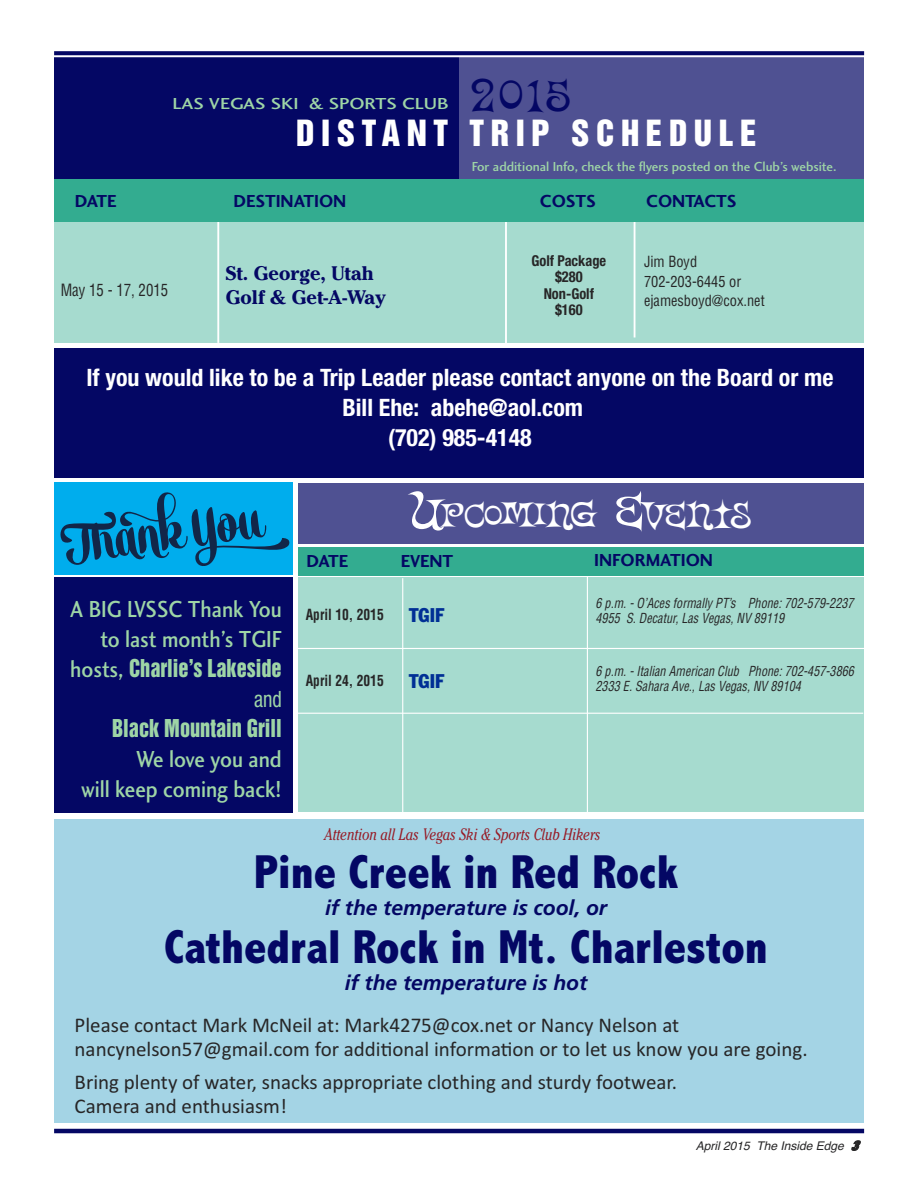
<style>
.page{position:relative;width:918px;height:1188px;background:#fff}
.page>*{position:absolute;margin:0;border:0;box-sizing:border-box;transform-origin:0 0}
.t1{font:700 72.6px "Alek";color:#122648;scale:.91 1}
.t2{font:800 condensed 48px "Abadi";color:#040764}
.t3{font:39px "Vantasyhouse";color:#040764;scale:1.2 1}
.t4{font:33px "Helvetica Inserat";letter-spacing:.2em;color:#fff}
.t5{font:31.5px "Vantasyhouse";letter-spacing:.025em;color:#fff;scale:1.4 1}
.t6{font:700 condensed 24px/30px "Helvetica Neue";color:#fff;text-align:center}
.t7{font:24px/30px "Charlotte Sans Medium Plain";color:#9ed5a6;text-align:right;scale:.9 1}
.t8{font:22.5px "Helvetica Inserat";color:#9ed5a6;scale:.9 1}
.t9{font:condensed 22.5px "Helvetica Neue";color:#9ed5a6;scale:.9 1}
.t10{font:21px/24px "Calibri";color:#272627}
.t11{font:italic 700 21px "Frutiger";color:#040764}
.t12{font:700 19.5px/24px "Cheltenham";color:#040764}
.t13{font:condensed 19.5px "Franklin Gothic";color:#002f95}
.t14{font:18px "Charlotte Sans Bold Plain";color:#040764}
.t15{font:italic 16.5px "Cheltenham";color:#971b26;scale:.8 1}
.t16{font:16.5px "Charlotte Sans Medium Plain";color:#9ed5a6;scale:1.2 1}
.t17{font:condensed 16.5px "Helvetica";color:#272627;scale:.9 1}
.t18{font:condensed 15px/19.5px "Helvetica";color:#272627;scale:.96 1}
.t19{font:700 condensed 15px/16.5px "Helvetica Neue";color:#272627;text-align:center;scale:.96 1}
.t20{font:700 condensed 15px "Helvetica";color:#272627;scale:.9 1}
.t21{font:italic condensed 13.5px/15px "Helvetica";letter-spacing:.005em;color:#272627;scale:.9 1}
.t22{font:13.5px "Charlotte Sans Medium Plain";color:#9ed5a6}
.t23{font:italic 12px "Helvetica";color:#272627}
.s1{font-family:"Charlotte Sans Medium Plain";font-size:24px}
.s2{font-size:45px}
.s3{font-size:42px}
.s4{font-family:"Helvetica Neue";font-weight:900;font-stretch:condensed;font-size:13.5px}
</style>
<div class="page">
<div style="left:54px;top:577px;width:239px;height:235px;background:#040764"></div>
<div style="left:54px;top:99px;width:810px;height:243px;background:#a6dbcf"></div>
<hr style="left:217px;top:216px;width:2px;height:127px;background:#fff">
<hr style="left:634px;top:217px;width:1px;height:121px;background:#fff">
<hr style="left:505px;top:217px;width:2px;height:126px;background:#fff">
<div style="left:459px;top:57px;width:405px;height:123px;background:#4f5192"></div>
<div style="left:54px;top:57px;width:405px;height:123px;background:#040764"></div>
<div style="left:54px;top:180px;width:810px;height:42px;background:#33ac90"></div>
<div style="left:54px;top:51px;width:810px;height:5px;background:#040764"></div>
<hr style="left:52px;top:55px;width:817px;height:2px;background:#fff">
<hr style="left:54px;top:1129px;width:810px;height:4px;background:#040764">
<div style="left:54px;top:482px;width:238px;height:93px;background:#00aded"></div>
<div style="left:54px;top:348px;width:810px;height:130px;background:#040764"></div>
<div style="left:298px;top:578px;width:566px;height:234px;background:#a6dbcf"></div>
<div style="left:298px;top:547px;width:566px;height:28px;background:#33ac90"></div>
<hr style="left:402px;top:578px;width:1px;height:235px;background:#fff">
<hr style="left:587px;top:577px;width:1px;height:236px;background:#fff">
<hr style="left:298px;top:648px;width:567px;height:1px;background:#fff">
<hr style="left:298px;top:713px;width:565px;height:1px;background:#fff">
<div style="left:298px;top:483px;width:566px;height:61px;background:#4f5192"></div>
<div style="left:54px;top:820px;width:810px;height:303px;background:#a4d4e5"></div>
<h3 class="t3" style="left:472px;top:80px;width:83px">2015</h3>
<h3 class="t4" style="left:296px;top:119px;width:462px">DISTANT TRIP SCHEDULE</h3>
<p class="t16" style="left:173px;top:98px;width:231px">LAS VEGAS SKI &amp; SPORTS CLUB</p>
<p class="t22" style="left:472px;top:161px;width:366px">For additional Info, check the flyers posted on the Club’s website.</p>
<p class="t14" style="left:75px;top:195px;width:43px">DATE</p>
<p class="t14" style="left:233px;top:195px;width:114px">DESTINATION</p>
<p class="t14" style="left:540px;top:195px;width:58px">COSTS</p>
<p class="t14" style="left:646px;top:195px;width:92px">CONTACTS</p>
<p class="t17" style="left:61px;top:281px;width:121px">May 15 - 17, 2015</p>
<p class="t12" style="left:226px;top:264px;width:162px">St. George, Utah<br>Golf &amp; Get-A-Way</p>
<p class="t19" style="left:532px;top:253px;width:79px">Golf Package $280<br>Non-Golf $160</p>
<p class="t18" style="left:644px;top:252px;width:127px">Jim Boyd<br>702-203-6445 or ejamesboyd@cox.net</p>
<p class="t6" style="left:86px;top:365px;width:749px">If you would like to be a Trip Leader please contact anyone on the Board or me<br>Bill Ehe: abehe@aol.com<br>(702) 985-4148</p>
<h1 class="t1" style="left:61px;top:497px;width:217px;rotate:-8deg">Thank You</h1>
<p class="t7" style="left:70px;top:596px;width:236px">A BIG LVSSC Thank You to last month’s TGIF</p>
<p class="t8" style="left:70px;top:659px;width:237px"><span class="s1">hosts,</span> Charlie’s Lakeside</p>
<p class="t9" style="left:254px;top:690px;width:32px">and</p>
<p class="t8" style="left:112px;top:719px;width:190px">Black Mountain Grill</p>
<p class="t7" style="left:81px;top:746px;width:224px">We love you and<br>will keep coming back!</p>
<h3 class="t5" style="left:411px;top:502px;width:245px"><span class="s2">U</span>PCOMING <span class="s3">E</span>VENTS</h3>
<p class="t14" style="left:307px;top:554px;width:43px">DATE</p>
<p class="t14" style="left:401px;top:554px;width:54px">EVENT</p>
<p class="t14" style="left:594px;top:553px;width:120px">INFORMATION</p>
<p class="t20" style="left:306px;top:606px;width:88px">April 10, 2015</p>
<p class="t13" style="left:409px;top:608px;width:37px">TGIF</p>
<p class="t20" style="left:306px;top:672px;width:88px">April 24, 2015</p>
<p class="t13" style="left:409px;top:674px;width:37px">TGIF</p>
<p class="t21" style="left:595px;top:596px;width:288px">6 p.m. - O’Aces formally PT’s Phone: 702-579-2237<br>4955 S. Decatur, Las Vegas, NV 89119</p>
<p class="t21" style="left:595px;top:664px;width:289px">6 p.m. - Italian American Club Phone: 702-457-3866<br>2333 E. Sahara Ave., Las Vegas, NV 89104</p>
<p class="t15" style="left:324px;top:828px;width:347px">Attention all Las Vegas Ski &amp; Sports Club Hikers</p>
<h2 class="t2" style="left:254px;top:843px;width:425px">Pine Creek in Red Rock</h2>
<p class="t11" style="left:325px;top:899px;width:283px">if the temperature is cool, or</p>
<h2 class="t2" style="left:164px;top:918px;width:605px">Cathedral Rock in Mt. Charleston</h2>
<p class="t11" style="left:345px;top:974px;width:244px">if the temperature is hot</p>
<p class="t10" style="left:75px;top:1012px;width:735px">Please contact Mark McNeil at: Mark4275@cox.net or Nancy Nelson at nancynelson57@gmail.com for additional information or to let us know you are going.</p>
<p class="t10" style="left:75px;top:1069px;width:604px">Bring plenty of water, snacks appropriate clothing and sturdy footwear.<br>Camera and enthusiasm!</p>
<p class="t23" style="left:696px;top:1139px;width:163px">April 2015 The Inside Edge <span class="s4">3</span></p>
</div>
